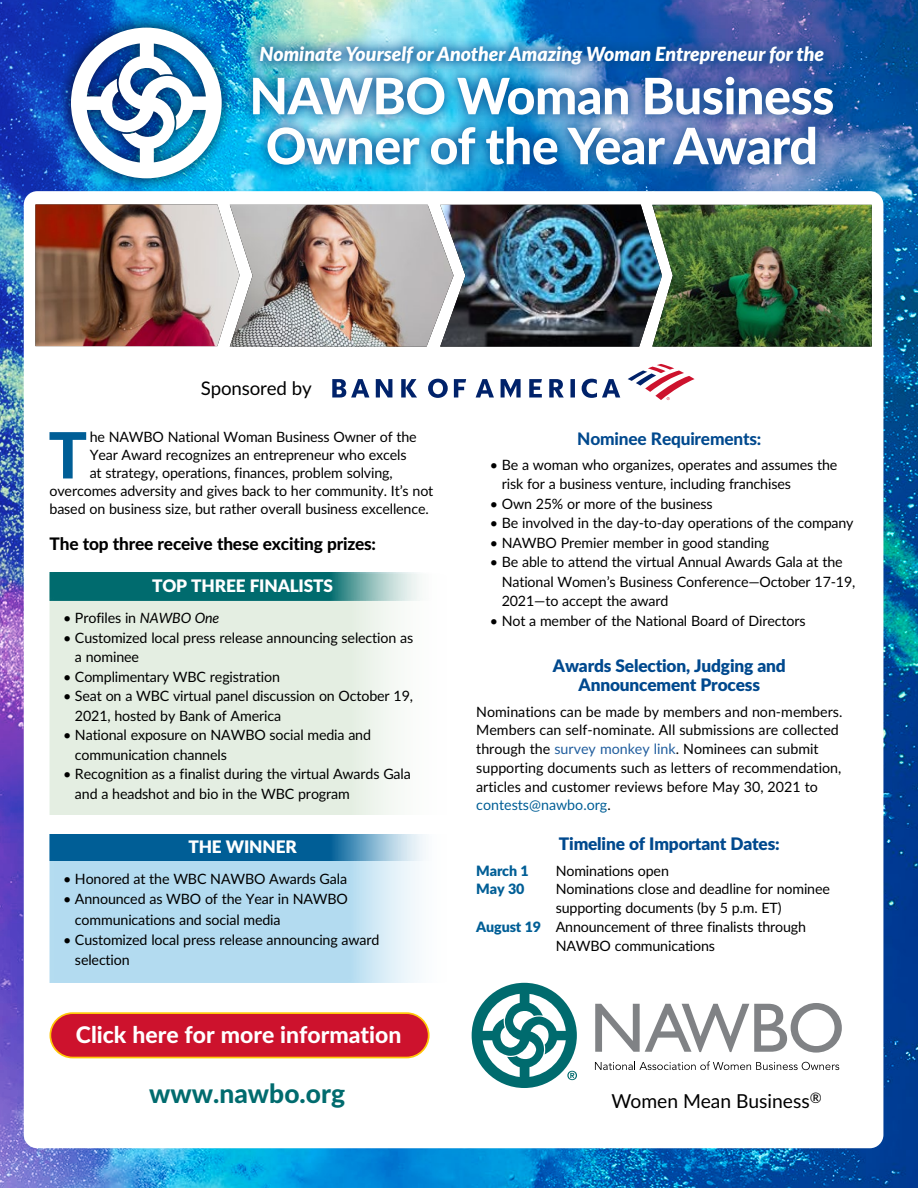
<style>
.page{position:relative;width:918px;height:1188px;background:#fff}
.page>*{position:absolute;margin:0;border:0;box-sizing:border-box;transform-origin:0 0}
.t1{font:800 63.9px "Lato";color:#005e96}
.t2{font:800 50.25px/49.9px "Lato";letter-spacing:-.01em;color:#fff;text-align:center}
.t3{font:800 26.4px "Lato";color:#006b6e}
.t4{font:800 22.95px "Lato";color:#fff}
.t5{font:italic 900 19.5px "Lato";color:#fff}
.t6{font:19.35px "Lato";color:#000}
.t7{font:18.75px "Lato";letter-spacing:-.01em;color:#000}
.t8{font:900 17.25px/19.5px "Lato";letter-spacing:-.01em;color:#00498e;text-align:center}
.t9{font:800 17.25px "Lato";letter-spacing:-.01em;color:#000}
.t10{font:900 17.25px "Lato";letter-spacing:-.01em;color:#fff}
.t11{font:800 17.25px "Lato";letter-spacing:-.01em;color:#00498e}
.t12{font:14.25px/19.5px "Lato";letter-spacing:-.01em;color:#000}
.t13{font:900 14.25px "Lato";letter-spacing:-.01em;color:#005e96}
.s1{font-style:italic}
.s2{color:#215e9e}
.s3{color:#005e96}
.s4{font-weight:900;color:#005e96}
</style>
<div class="page">
<img style="left:0;top:0;width:918px;height:1188px">
<div style="left:24px;top:191px;width:859px;height:957px;background:#fff;border-radius:14px"></div>
<div style="left:50px;top:574px;width:410px;height:241px;background:linear-gradient(to right,#dbe8d9,#f4f8f3)"></div>
<svg style="left:50px;top:572px;width:389px;height:28px;background:#2d8587"></svg>
<svg style="left:50px;top:861px;width:369px;height:122px;background:#badef1"></svg>
<svg style="left:50px;top:834px;width:376px;height:27px;background:#2374a5"></svg>
<div style="left:239px;top:33px;width:608px;height:146px;background:#00498e;opacity:.75"></div>
<svg style="left:628px;top:364px;width:67px;height:36px"></svg>
<svg style="left:332px;top:379px;width:288px;height:19px"></svg>
<div style="left:57px;top:13px;width:179px;height:180px;background:#000;opacity:.55"></div>
<svg style="left:71px;top:28px;width:151px;height:150px"></svg>
<img style="left:35px;top:205px;width:837px;height:142px">
<img style="left:35px;top:205px;width:205px;height:141px">
<div style="left:50px;top:1013px;width:379px;height:45px;background:#cd122d;border-radius:22px"></div>
<div style="left:50px;top:1012px;width:380px;height:46px;border:2px solid #ffc709;border-radius:22px"></div>
<svg style="left:595px;top:1003px;width:247px;height:50px"></svg>
<svg style="left:472px;top:983px;width:105px;height:105px"></svg>
<svg style="left:595px;top:1061px;width:244px;height:9px"></svg>
<h3 class="t5" style="left:260px;top:40px;width:566px">Nominate Yourself or Another Amazing Woman Entrepreneur for the</h3>
<h2 class="t2" style="left:249px;top:69px;width:587px">NAWBO Woman Business<br>Owner of the Year Award</h2>
<h3 class="t7" style="left:201px;top:374px;width:112px">Sponsored by</h3>
<h1 class="t1" style="left:49px;top:408px;width:40px">T</h1>
<p class="t12" style="left:90px;top:427px;width:329px">he NAWBO National Woman Business Owner of the</p>
<p class="t12" style="left:90px;top:445px;width:318px">Year Award recognizes an entrepreneur who excels</p>
<p class="t12" style="left:90px;top:463px;width:305px">at strategy, operations, finances, problem solving,</p>
<p class="t12" style="left:50px;top:481px;width:385px">overcomes adversity and gives back to her community. It’s not</p>
<p class="t12" style="left:50px;top:499px;width:381px">based on business size, but rather overall business excellence.</p>
<p class="t9" style="left:50px;top:531px;width:328px">The top three receive these exciting prizes:</p>
<p class="t10" style="left:152px;top:573px;width:183px">TOP THREE FINALISTS</p>
<p class="t12" style="left:63px;top:608px;width:158px">• Profiles in <span class="s1">NAWBO One</span></p>
<p class="t12" style="left:75px;top:627px;width:340px;text-indent:-12px">• Customized local press release announcing selection as a nominee</p>
<p class="t12" style="left:63px;top:666px;width:218px">• Complimentary WBC registration</p>
<p class="t12" style="left:75px;top:686px;width:340px;text-indent:-12px">• Seat on a WBC virtual panel discussion on October 19,<br>2021, hosted by Bank of America</p>
<p class="t12" style="left:75px;top:725px;width:298px;text-indent:-12px">• National exposure on NAWBO social media and communication channels</p>
<p class="t12" style="left:75px;top:764px;width:337px;text-indent:-12px">• Recognition as a finalist during the virtual Awards Gala and a headshot and bio in the WBC program</p>
<p class="t10" style="left:188px;top:834px;width:110px">THE WINNER</p>
<p class="t12" style="left:63px;top:869px;width:286px">• Honored at the WBC NAWBO Awards Gala</p>
<p class="t12" style="left:75px;top:889px;width:275px;line-height:20.2px;text-indent:-12px">• Announced as WBO of the Year in NAWBO communications and social media</p>
<p class="t12" style="left:75px;top:929px;width:306px;line-height:20.2px;text-indent:-12px">• Customized local press release announcing award selection</p>
<h3 class="t4" style="left:76px;top:1018px;width:327px">Click here for more information</h3>
<h3 class="t3" style="left:149px;top:1074px;width:197px">www.nawbo.org</h3>
<p class="t11" style="left:577px;top:426px;width:186px">Nominee Requirements:</p>
<p class="t12" style="left:502px;top:454px;width:337px;text-indent:-12px">• Be a woman who organizes, operates and assumes the risk for a business venture, including franchises</p>
<p class="t12" style="left:490px;top:493px;width:225px">• Own 25% or more of the business</p>
<p class="t12" style="left:490px;top:513px;width:365px">• Be involved in the day-to-day operations of the company</p>
<p class="t12" style="left:490px;top:532px;width:281px">• NAWBO Premier member in good standing</p>
<p class="t12" style="left:502px;top:552px;width:355px;text-indent:-12px">• Be able to attend the virtual Annual Awards Gala at the<br>National Women’s Business Conference—October 17-19,<br>2021—to accept the award</p>
<p class="t12" style="left:490px;top:610px;width:317px">• Not a member of the National Board of Directors</p>
<p class="t8" style="left:553px;top:655px;width:234px">Awards Selection, Judging and<br>Announcement Process</p>
<p class="t12" style="left:476px;top:701px;width:368px;line-height:18.8px">Nominations can be made by members and non-members.<br>Members can self-nominate. All submissions are collected through the <span class="s2">survey monkey link</span>. Nominees can submit supporting documents such as letters of recommendation, articles and customer reviews before May 30, 2021 to <span class="s3">contests@nawbo.org</span>.</p>
<p class="t8" style="left:559px;top:833px;width:222px">Timeline of Important Dates:</p>
<p class="t13" style="left:476px;top:860px;width:54px">March 1</p>
<p class="t12" style="left:556px;top:860px;width:115px">Nominations open</p>
<p class="t13" style="left:476px;top:878px;width:50px">May 30</p>
<p class="t12" style="left:556px;top:879px;width:276px">Nominations close and deadline for nominee</p>
<p class="t12" style="left:556px;top:898px;width:227px">supporting documents (by 5 p.m. ET)</p>
<p class="t12" style="left:476px;top:916px;width:331px"><span class="s4">August 19</span> Announcement of three finalists through</p>
<p class="t12" style="left:556px;top:935px;width:161px">NAWBO communications</p>
<h3 class="t6" style="left:612px;top:1087px;width:212px">Women Mean Business<sup>®</sup></h3>
</div>
